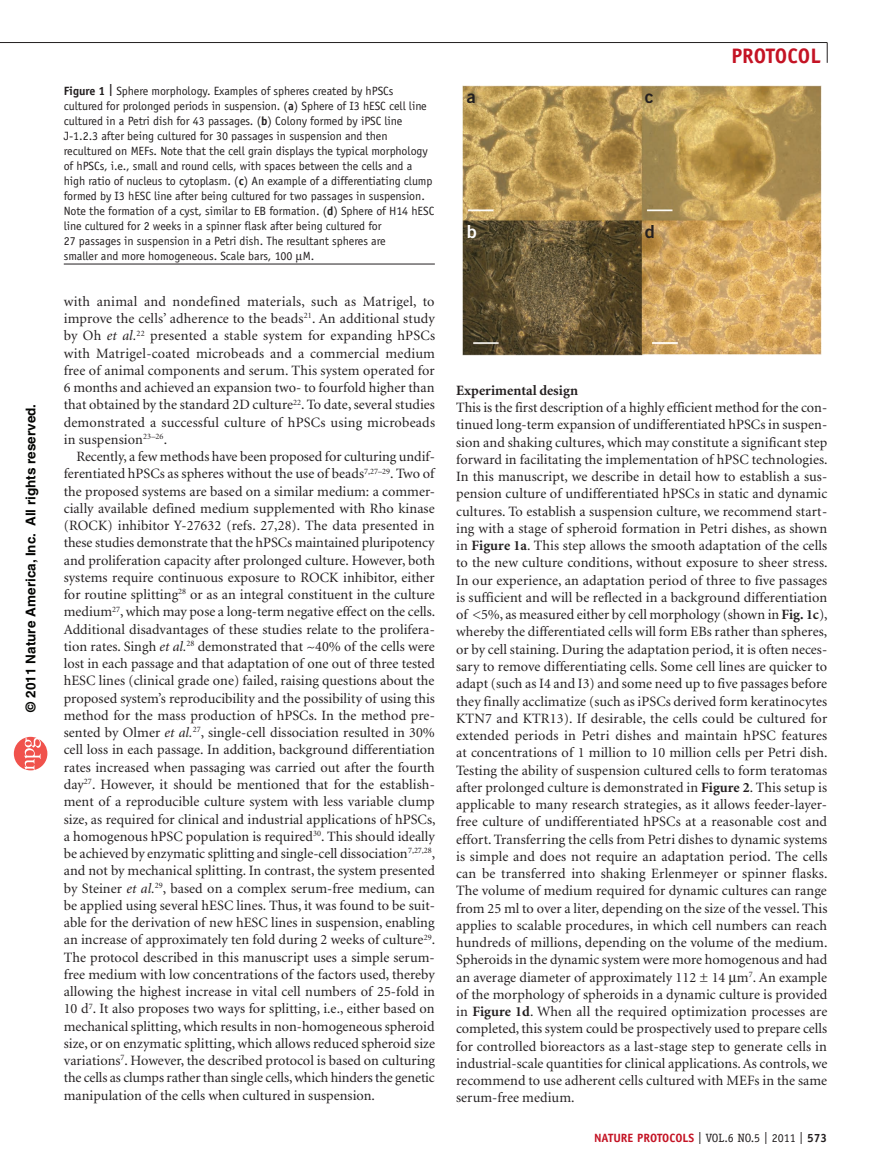
<style>
.page{position:relative;width:891px;height:1175px;background:#fff}
.page>*{position:absolute;margin:0;border:0;box-sizing:border-box;transform-origin:0 0}
.t1{font:700 21px "Officina Sans";color:#c41324}
.t2{font:18px "Trade Gothic Bold Two";color:#231f20}
.t3{font:18px "Trade Gothic Bold Two";color:#fff}
.pPara{font:14.25px/17.2px "Minion";letter-spacing:.005em;color:#231f20;text-align:justify}
.pFirstpara{font:14.25px/17.2px "Minion";letter-spacing:.005em;color:#231f20}
.pSec2ttl{font:700 14.25px "Minion";color:#231f20}
.t4{font:700 13.5px "Helvetica";color:#040503}
.pFigureCaption{font:12px/15px "Officina Sans";letter-spacing:-.005em;color:#231f20}
.t5{font:12px "Officina Serif";color:#231f20}
.s1{font-weight:700}
.s2{font-style:italic}
.s3{font-family:"Officina Sans";font-weight:700;color:#c41324}
.s4{font-family:"Officina Sans";font-weight:700}
</style>
<div class="page">
<svg style="left:14px;top:737px;width:33px;height:33px"></svg>
<hr style="left:0;top:42px;width:827px;height:1px;background:#231f20">
<svg style="left:827px;top:43px;width:1px;height:20px"></svg>
<img style="left:462px;top:85px;width:359px;height:271px">
<hr style="left:64px;top:264px;width:371px;height:1px;background:#231f20">
<p class="t4" style="left:23px;top:712px;width:309px;rotate:-90deg">© 2011 Nature America, Inc. All rights reserved.</p>
<p class="pFigureCaption" style="left:64px;top:83px;width:372px"><span class="s1">FIGURE 1 |</span> Sphere morphology. Examples of spheres created by hPSCs cultured for prolonged periods in suspension. (<span class="s1">A</span>) Sphere of I3 hESC cell line cultured in a Petri dish for 43 passages. (<span class="s1">B</span>) Colony formed by iPSC line J-1.2.3 after being cultured for 30 passages in suspension and then recultured on MEFs. Note that the cell grain displays the typical morphology of hPSCs, i.e., small and round cells, with spaces between the cells and a high ratio of nucleus to cytoplasm. (<span class="s1">C</span>) An example of a differentiating clump formed by I3 hESC line after being cultured for two passages in suspension.<br>Note the formation of a cyst, similar to EB formation. (<span class="s1">D</span>) Sphere of H14 hESC line cultured for 2 weeks in a spinner flask after being cultured for<br>27 passages in suspension in a Petri dish. The resultant spheres are<br>smaller and more homogeneous. Scale bars, 100 M.</p>
<p class="pPara" style="left:64px;top:293px;width:373px">with animal and nondefined materials, such as Matrigel, to improve the cells’ adherence to the beads<sup>21</sup>. An additional study by Oh <span class="s2">et al.</span><sup>22</sup> presented a stable system for expanding hPSCs with Matrigel-coated microbeads and a commercial medium free of animal components and serum. This system operated for 6 months and achieved an expansion two- to fourfold higher than that obtained by the standard 2D culture<sup>22</sup>. To date, several studies demonstrated a successful culture of hPSCs using microbeads in suspension<sup>23–26</sup>.</p>
<p class="pPara" style="left:64px;top:448px;width:373px;text-indent:13px">Recently, a few methods have been proposed for culturing undif&shy;ferentiated hPSCs as spheres without the use of beads<sup>7,27–29</sup>. Two of the proposed systems are based on a similar medium: a commer&shy;cially available defined medium supplemented with Rho kinase (ROCK) inhibitor Y-27632 (refs. 27,28). The data presented in these studies demonstrate that the hPSCs maintained pluripotency and proliferation capacity after prolonged culture. However, both systems require continuous exposure to ROCK inhibitor, either for routine splitting<sup>28</sup> or as an integral constituent in the culture medium<sup>27</sup>, which may pose a long-term negative effect on the cells.<br>Additional disadvantages of these studies relate to the prolifera&shy;tion rates. Singh <span class="s2">et al.</span><sup>28</sup> demonstrated that ~40% of the cells were lost in each passage and that adaptation of one out of three tested hESC lines (clinical grade one) failed, raising questions about the proposed system’s reproducibility and the possibility of using this method for the mass production of hPSCs. In the method pre&shy;sented by Olmer <span class="s2">et al.</span><sup>27</sup>, single-cell dissociation resulted in 30% cell loss in each passage. In addition, background differentiation rates increased when passaging was carried out after the fourth day<sup>27</sup>. However, it should be mentioned that for the establish&shy;ment of a reproducible culture system with less variable clump size, as required for clinical and industrial applications of hPSCs, a homogenous hPSC population is required<sup>30</sup>. This should ideally be achieved by enzymatic splitting and single-cell dissociation<sup>7,27,28</sup>, and not by mechanical splitting. In contrast, the system presented by Steiner <span class="s2">et al.</span><sup>29</sup>, based on a complex serum-free medium, can be applied using several hESC lines. Thus, it was found to be suit&shy;able for the derivation of new hESC lines in suspension, enabling an increase of approximately ten fold during 2 weeks of culture<sup>29</sup>.<br>The protocol described in this manuscript uses a simple serum&shy;free medium with low concentrations of the factors used, thereby allowing the highest increase in vital cell numbers of 25-fold in 10 d<sup>7</sup>. It also proposes two ways for splitting, i.e., either based on mechanical splitting, which results in non-homogeneous spheroid size, or on enzymatic splitting, which allows reduced spheroid size variations<sup>7</sup>. However, the described protocol is based on culturing the cells as clumps rather than single cells, which hinders the genetic manipulation of the cells when cultured in suspension.</p>
<p class="t2" style="left:467px;top:85px;width:10px">a</p>
<p class="t2" style="left:645px;top:85px;width:10px">c</p>
<p class="t3" style="left:467px;top:220px;width:12px">b</p>
<p class="t2" style="left:645px;top:220px;width:12px">d</p>
<p class="t1" style="left:731px;top:43px;width:91px">PROTOCOL</p>
<p class="pSec2ttl" style="left:456px;top:383px;width:123px">Experimental design</p>
<p class="pFirstpara" style="left:456px;top:399px;width:373px">This is the first description of a highly efficient method for the con&shy;tinued long-term expansion of undifferentiated hPSCs in suspen&shy;sion and shaking cultures, which may constitute a significant step forward in facilitating the implementation of hPSC technologies.<br>In this manuscript, we describe in detail how to establish a sus&shy;pension culture of undifferentiated hPSCs in static and dynamic cultures. To establish a suspension culture, we recommend start&shy;ing with a stage of spheroid formation in Petri dishes, as shown in <span class="s1">Figure 1a</span>. This step allows the smooth adaptation of the cells to the new culture conditions, without exposure to sheer stress.<br>In our experience, an adaptation period of three to five passages is sufficient and will be reflected in a background differentiation of &lt;5%, as measured either by cell morphology (shown in <span class="s1">Fig. 1c</span>), whereby the differentiated cells will form EBs rather than spheres, or by cell staining. During the adaptation period, it is often nece-s&shy;sary to remove differentiating cells. Some cell lines are quicker to adapt (such as I4 and I3) and some need up to five passages before they finally acclimatize (such as iPSCs derived form keratinocytes KTN7 and KTR13). If desirable, the cells could be cultured for extended periods in Petri dishes and maintain hPSC features at concentrations of 1 million to 10 million cells per Petri dish.<br>Testing the ability of suspension cultured cells to form tera-tomas after prolonged culture is demonstrated in <span class="s1">Figure 2</span>. This setup is applicable to many research strategies, as it allows feeder-layer&shy;free culture of undifferentiated hPSCs at a reasonable cost and effort. Transferring the cells from Petri dishes to dynamic systems is simple and does not require an adaptation period. The cells can be transferred into shaking Erlenmeyer or spinner flasks.<br>The volume of medium required for dynamic cultures can range from 25 ml to over a liter, depending on the size of the vessel. This applies to scalable procedures, in which cell numbers can reach hundreds of millions, depending on the volume of the medium.<br>Spheroids in the dynamic system were more homogenous and had an average diameter of approximately 112 ± 14 m<sup>7</sup>. An example of the morphology of spheroids in a dynamic culture is provided in <span class="s1">Figure 1d</span>. When all the required optimization processes are completed, this system could be prospectively used to prepare cells for controlled bioreactors as a last-stage step to generate cells in industrial-scale quantities for clinical applications. As controls, we recommend to use adherent cells cultured with MEFs in the same serum-free medium.</p>
<p class="t5" style="left:594px;top:1131px;width:235px"><span class="s3">NATURE PROTOCOLS</span> | VOL.6 NO.5 | 2011 | <span class="s4">573</span></p>
</div>
